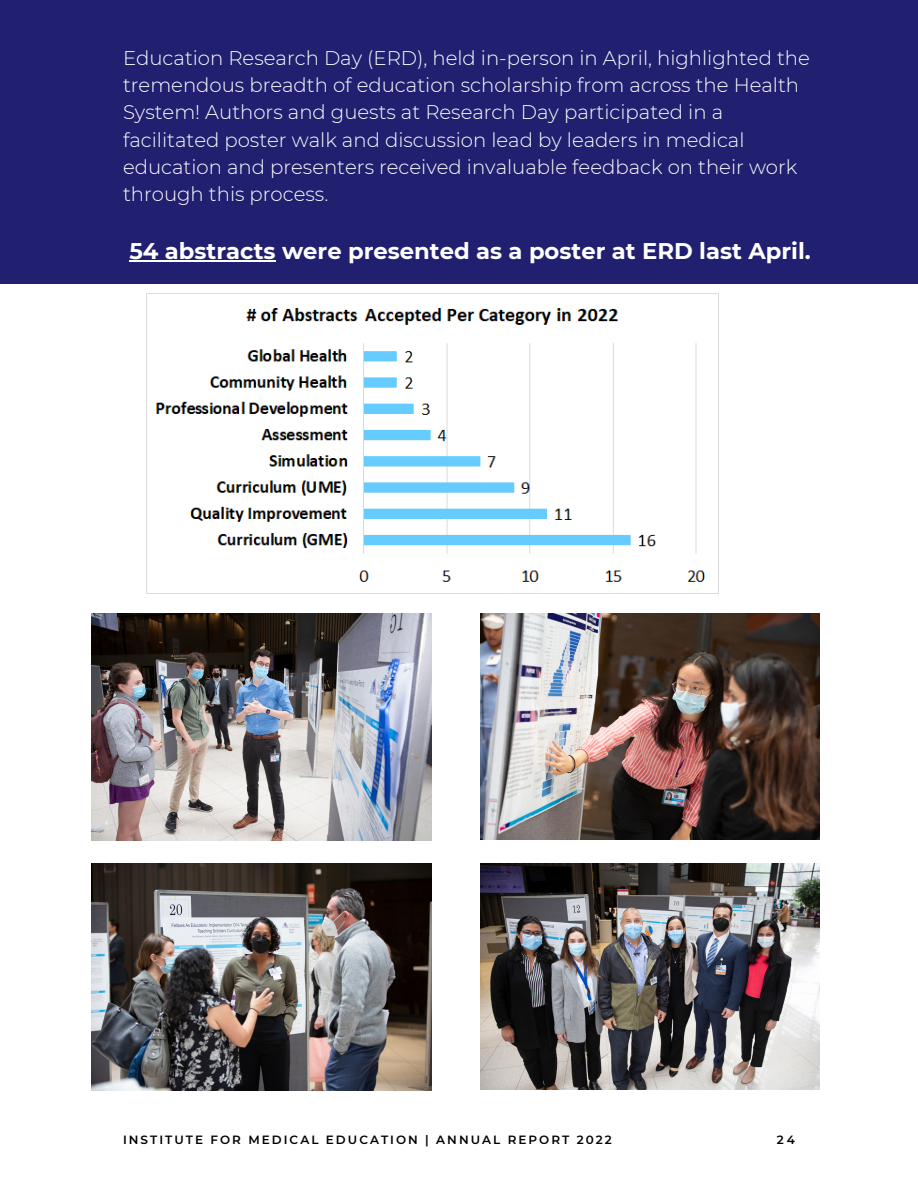
<style>
.page{position:relative;width:918px;height:1188px;background:#fff}
.page>*{position:absolute;margin:0;border:0;box-sizing:border-box;transform-origin:0 0}
.t1{font:700 22.65px "Montserrat";color:#fff}
.t2{font:300 19.65px/27.2px "Montserrat";color:#fff}
.t3{font:600 12px "Montserrat";letter-spacing:.17em;color:#000}
</style>
<div class="page">
<img style="left:147px;top:293px;width:571px;height:301px">
<img style="left:92px;top:613px;width:340px;height:227px">
<img style="left:480px;top:613px;width:340px;height:226px">
<img style="left:92px;top:864px;width:340px;height:227px">
<img style="left:480px;top:864px;width:340px;height:226px">
<div style="left:0;top:0;width:918px;height:284px;background:#212070"></div>
<hr style="left:129px;top:261px;width:147px;height:1px;background:#fff">
<p class="t2" style="left:123px;top:45px;width:688px">Education Research Day (ERD), held in-person in April, highlighted the tremendous breadth of education scholarship from across the Health System! Authors and guests at Research Day participated in a facilitated poster walk and discussion lead by leaders in medical education and presenters received invaluable feedback on their work through this process.</p>
<p class="t1" style="left:129px;top:237px;width:683px">54 abstracts were presented as a poster at ERD last April.</p>
<p class="t3" style="left:123px;top:1132px;width:490px">INSTITUTE FOR MEDICAL EDUCATION | ANNUAL REPORT 2022</p>
<p class="t3" style="left:777px;top:1132px;width:20px">24</p>
</div>
